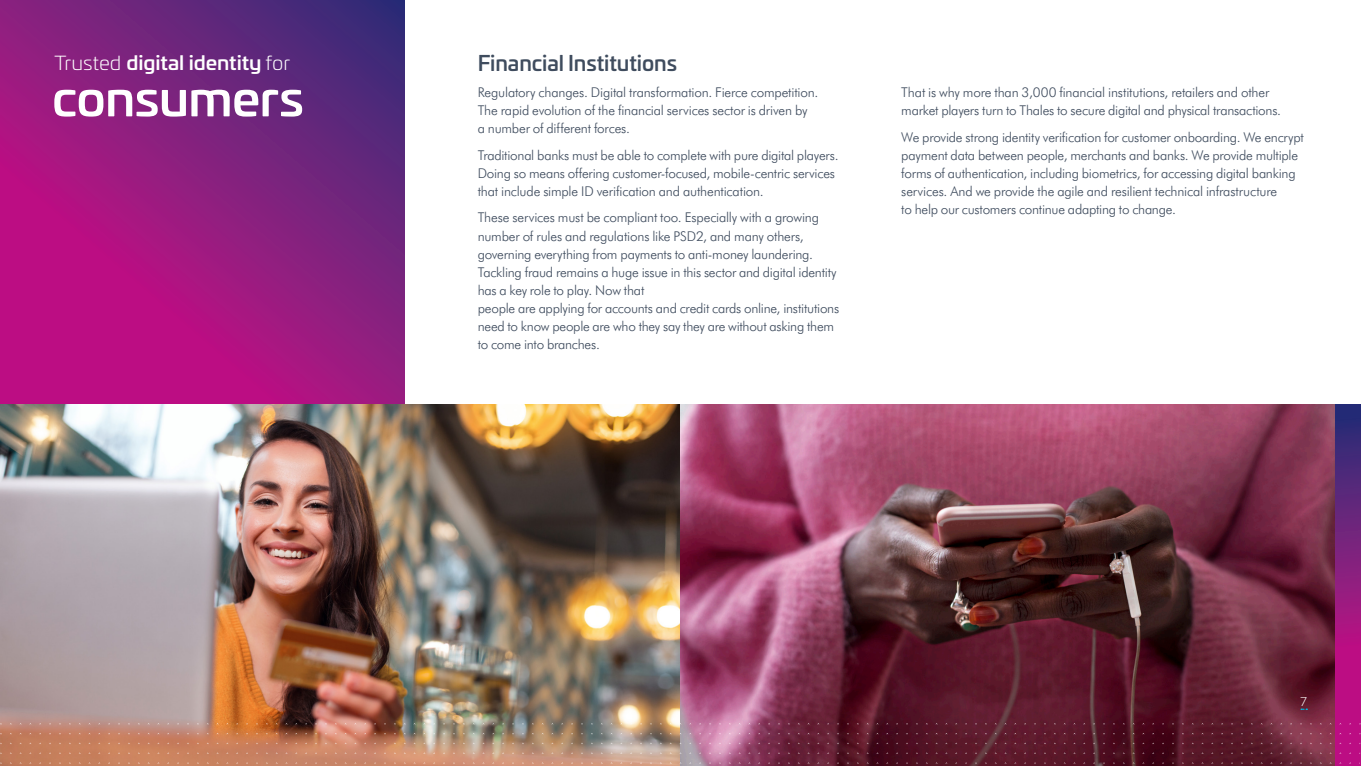
<style>
.page{position:relative;width:1361px;height:766px;background:#fff}
.page>*{position:absolute;margin:0;border:0;box-sizing:border-box;transform-origin:0 0}
.t1{font:500 47.7px "Univia Pro";letter-spacing:-.015em;color:#fff;scale:1.06 1}
.HEADING_1{font:500 21px "Univia Pro";letter-spacing:-.005em;color:#3f4c5e}
.t2{font:500 19.35px "Univia Pro";letter-spacing:-.005em;color:#fff;scale:1.06 1}
.BODY_COPY_-_bullets{font:300 13.5px/18px "Futura BT";letter-spacing:-.015em;color:#3f4c5e}
.Page_Number_blue{font:300 12px "Univia Pro";color:#fff}
.s1{font-weight:300}
</style>
<div class="page">
<svg style="left:0;top:0;width:404px;height:405px;background:#8f1c7f"></svg>
<img style="left:0;top:405px;width:680px;height:360px">
<img style="left:680px;top:405px;width:655px;height:360px">
<svg style="left:1335px;top:405px;width:26px;height:360px;background:#871b7e"></svg>
<p class="t2" style="left:55px;top:48px;width:224px"><span class="s1">Trusted</span> digital identity <span class="s1">for</span></p>
<p class="t1" style="left:52px;top:62px;width:239px">consumers</p>
<p class="HEADING_1" style="left:478px;top:47px;width:201px">Financial Institutions</p>
<p class="BODY_COPY_-_bullets" style="left:478px;top:83px;width:342px">Regulatory changes. Digital transformation. Fierce competition.<br>The rapid evolution of the financial services sector is driven by<br>a number of different forces.</p>
<p class="BODY_COPY_-_bullets" style="left:478px;top:146px;width:362px">Traditional banks must be able to complete with pure digital players.<br>Doing so means offering customer-focused, mobile-centric services that include simple ID verification and authentication.</p>
<p class="BODY_COPY_-_bullets" style="left:478px;top:208px;width:363px">These services must be compliant too. Especially with a growing number of rules and regulations like PSD2, and many others, governing everything from payments to anti-money laundering.<br>Tackling fraud remains a huge issue in this sector and digital identity has a key role to play. Now that<br>people are applying for accounts and credit cards online, institutions need to know people are who they say they are without asking them to come into branches.</p>
<p class="BODY_COPY_-_bullets" style="left:901px;top:83px;width:381px">That is why more than 3,000 financial institutions, retailers and other market players turn to Thales to secure digital and physical transactions.</p>
<p class="BODY_COPY_-_bullets" style="left:901px;top:128px;width:404px">We provide strong identity verification for customer onboarding. We encrypt payment data between people, merchants and banks. We provide multiple forms of authentication, including biometrics, for accessing digital banking services. And we provide the agile and resilient technical infrastructure<br>to help our customers continue adapting to change.</p>
<p class="Page_Number_blue" style="left:1300px;top:693px;width:8px">7</p>
</div>
